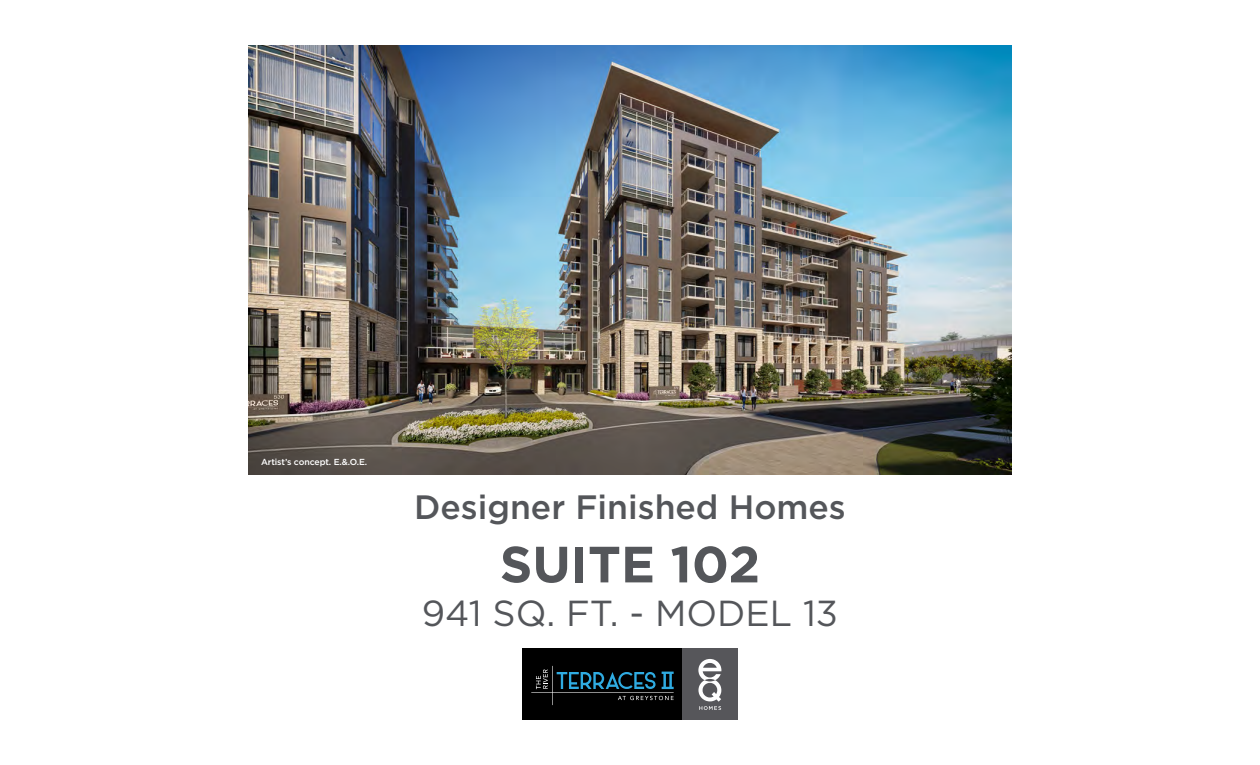
<style>
.page{position:relative;width:1260px;height:765px;background:#fff}
.page>*{position:absolute;margin:0;border:0;box-sizing:border-box;transform-origin:0 0}
.t1{font:700 50.88px "Gotham";color:#54565a}
.t2{font:36.12px "Gotham";color:#54565a}
.t3{font:500 33.75px "Gotham";color:#54565a}
.t4{font:500 8.75px "Gotham";letter-spacing:-.01em;color:#fff}
</style>
<div class="page">
<img style="left:248px;top:45px;width:763px;height:429px">
<div style="left:522px;top:649px;width:160px;height:71px;background:#000"></div>
<div style="left:682px;top:649px;width:56px;height:71px;background:#56565a"></div>
<svg style="left:698px;top:659px;width:23px;height:51px"></svg>
<svg style="left:531px;top:666px;width:143px;height:39px"></svg>
<p class="t4" style="left:261px;top:456px;width:108px">Artist’s concept. E.&amp;.O.E.</p>
<p class="t3" style="left:414px;top:485px;width:433px">Designer Finished Homes</p>
<p class="t1" style="left:500px;top:531px;width:262px">SUITE 102</p>
<p class="t2" style="left:422px;top:590px;width:418px">941 SQ. FT. - MODEL 13</p>
</div>
